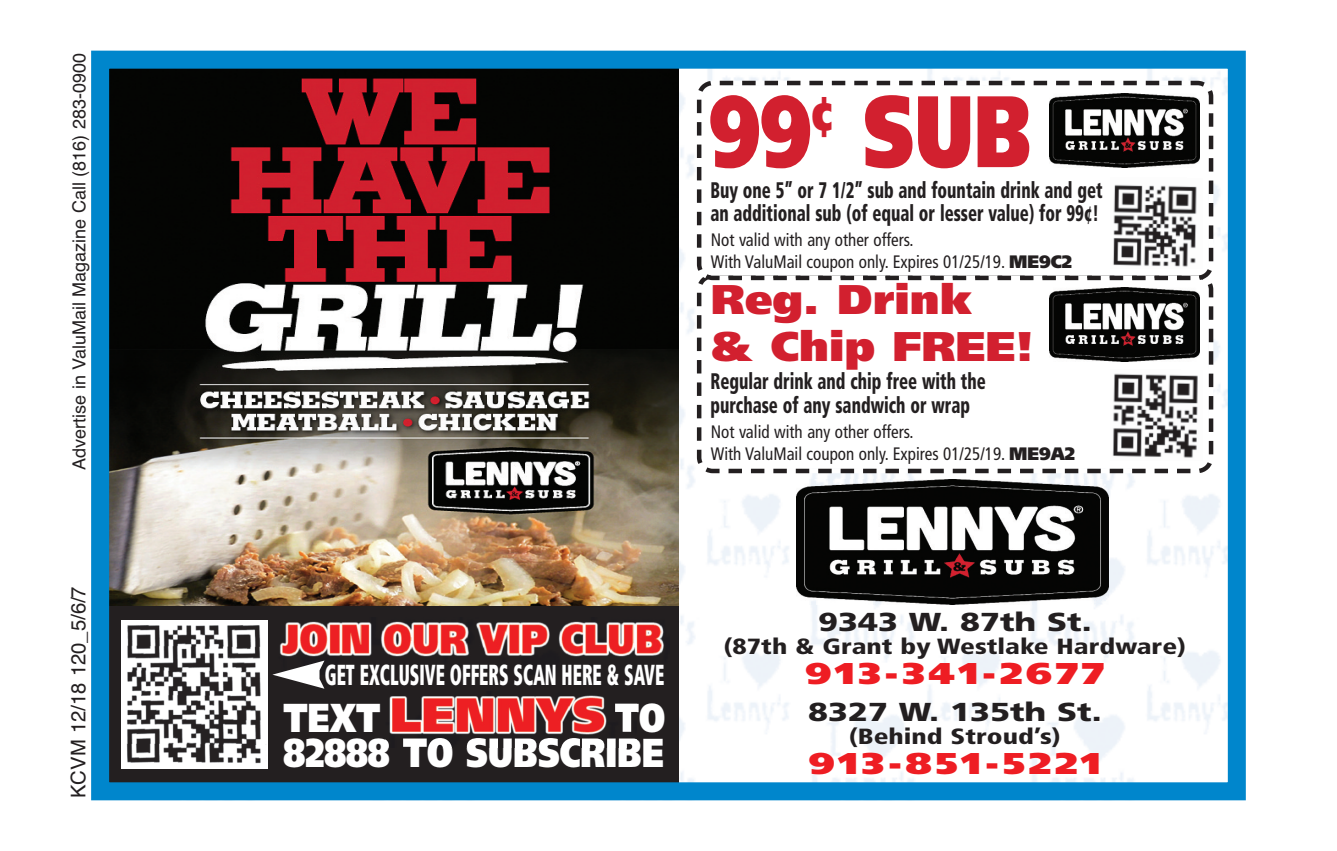
<style>
.page{position:relative;width:1337px;height:851px;background:#fff}
.page>*{position:absolute;margin:0;border:0;box-sizing:border-box;transform-origin:0 0}
.t1{font:900 101.25px "Frutiger";color:#d2202f;scale:.74 1}
.t2{font:900 41.4px/46.1px "Frutiger";color:#d2202f;scale:1.05 1}
.t3{font:900 40.27px/34.9px "Frutiger";color:#fff;text-align:right;scale:.79 1}
.t4{font:900 30.15px "Frutiger";letter-spacing:.1em;color:#ee1d23;scale:1.26 1}
.t5{font:900 condensed 29.03px "Frutiger";color:#fff;scale:.6 1}
.t6{font:900 25.88px "Frutiger";color:#231f20;scale:1.26 1}
.t7{font:900 condensed 22.5px/23.6px "Frutiger";color:#231f20;scale:.75 1}
.t8{font:900 condensed 22.05px "Frutiger";color:#231f20;scale:1.26 1}
.t9{font:20.25px "Helvetica";color:#231f20}
.t10{font:condensed 18px/21.6px "Frutiger";color:#231f20;scale:.95 1}
.t11{font:18px "Helvetica";color:#231f20}
.s1{font-weight:900;font-stretch:normal}
</style>
<div class="page">
<img style="left:678px;top:70px;width:548px;height:711px">
<img style="left:110px;top:70px;width:568px;height:536px">
<div style="left:103px;top:606px;width:575px;height:194px;background:#231f20"></div>
<img style="left:279px;top:621px;width:385px;height:41px">
<img style="left:122px;top:620px;width:146px;height:148px">
<svg style="left:272px;top:660px;width:52px;height:28px"></svg>
<img style="left:389px;top:695px;width:247px;height:52px">
<img style="left:615px;top:703px;width:21px;height:29px">
<img style="left:385px;top:738px;width:174px;height:9px">
<img style="left:796px;top:479px;width:312px;height:126px">
<svg style="left:694px;top:283px;width:522px;height:193px"></svg>
<svg style="left:700px;top:463px;width:24px;height:12px"></svg>
<svg style="left:694px;top:78px;width:522px;height:205px"></svg>
<svg style="left:700px;top:270px;width:24px;height:12px"></svg>
<img style="left:1110px;top:178px;width:92px;height:90px">
<img style="left:1110px;top:370px;width:92px;height:90px">
<img style="left:1049px;top:288px;width:150px;height:74px">
<img style="left:1049px;top:93px;width:150px;height:75px">
<div style="left:91px;top:51px;width:1154px;height:749px;border:18px solid #0086cc"></div>
<p class="t11" style="left:69px;top:470px;width:418px;rotate:-90deg">Advertise in ValuMail Magazine Call (816) 283-0900</p>
<p class="t9" style="left:67px;top:798px;width:213px;rotate:-90deg">KCVM 12/18 120_5/6/7</p>
<h1 class="t1" style="left:709px;top:91px;width:438px">99<sup>¢</sup> SUB</h1>
<p class="t7" style="left:710px;top:180px;width:524px">Buy one 5” or 7 1/2” sub and fountain drink and get an additional sub (of equal or lesser value) for 99¢!</p>
<p class="t10" style="left:711px;top:230px;width:381px">Not valid with any other offers.<br>With ValuMail coupon only. Expires 01/25/19. <span class="s1">ME9C2</span></p>
<h2 class="t2" style="left:711px;top:280px;width:309px">Reg. Drink<br>&amp; Chip FREE!</h2>
<p class="t7" style="left:710px;top:371px;width:369px">Regular drink and chip free with the purchase of any sandwich or wrap</p>
<p class="t10" style="left:711px;top:422px;width:385px">Not valid with any other offers.<br>With ValuMail coupon only. Expires 01/25/19. <span class="s1">ME9A2</span></p>
<h3 class="t5" style="left:325px;top:662px;width:567px">GET EXCLUSIVE OFFERS SCAN HERE &amp; SAVE</h3>
<h3 class="t3" style="left:284px;top:703px;width:124px">TEXT</h3>
<h3 class="t3" style="left:284px;top:703px;width:484px">TO<br>82888 TO SUBSCRIBE</h3>
<h3 class="t6" style="left:818px;top:611px;width:219px">9343 W. 87th St.</h3>
<p class="t8" style="left:724px;top:637px;width:368px">(87th &amp; Grant by Westlake Hardware)</p>
<h3 class="t4" style="left:805px;top:661px;width:239px">913-341-2677</h3>
<h3 class="t6" style="left:808px;top:701px;width:234px">8327 W. 135th St.</h3>
<p class="t8" style="left:849px;top:727px;width:169px">(Behind Stroud’s)</p>
<h3 class="t4" style="left:809px;top:751px;width:233px">913-851-5221</h3>
</div>
